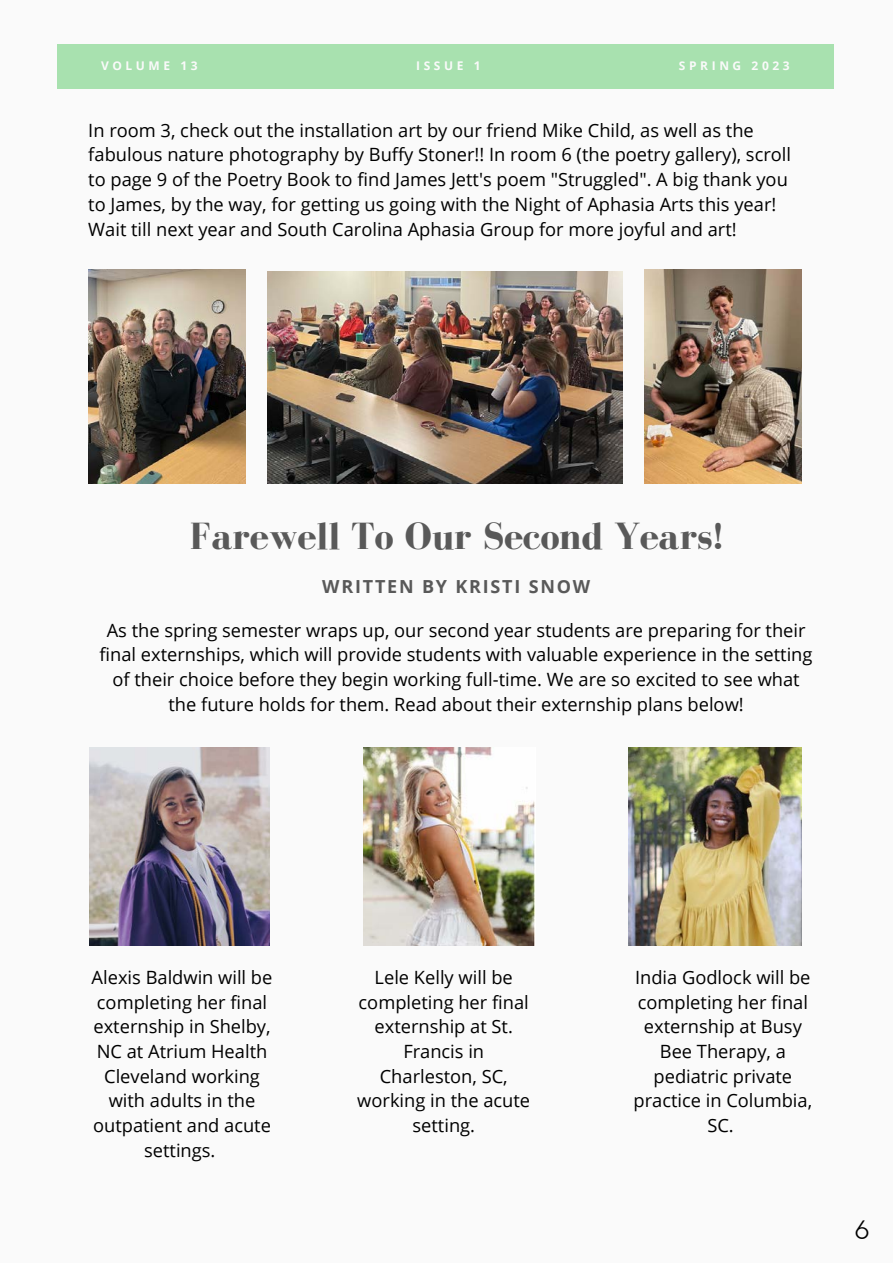
<style>
.page{position:relative;width:893px;height:1264px;background:#fff}
.page>*{position:absolute;margin:0;border:0;box-sizing:border-box;transform-origin:0 0}
.t1{font:700 39px "Bodoni FLF";color:#595959}
.t2{font:300 30px "Aceh";color:#000}
.t3{font:18.3px/24.8px "Open Sans";color:#000;text-align:center}
.t4{font:700 18px "Open Sans";letter-spacing:.1em;color:#595959}
.t5{font:700 12px "Open Sans";letter-spacing:.3em;color:#fafafa}
</style>
<div class="page">
<div style="left:0;top:0;width:892px;height:1262px;background:#fafafa"></div>
<div style="left:58px;top:44px;width:775px;height:45px;background:#a8e1af"></div>
<img style="left:644px;top:270px;width:157px;height:213px">
<img style="left:268px;top:271px;width:354px;height:213px">
<img style="left:88px;top:270px;width:158px;height:213px">
<img style="left:89px;top:747px;width:180px;height:198px">
<img style="left:628px;top:747px;width:173px;height:198px">
<img style="left:363px;top:747px;width:172px;height:198px">
<p class="t5" style="left:101px;top:57px;width:98px">VOLUME 13</p>
<p class="t5" style="left:416px;top:57px;width:66px">ISSUE 1</p>
<p class="t5" style="left:679px;top:57px;width:112px">SPRING 2023</p>
<p class="t3" style="left:88px;top:117px;width:704px;text-align:left">In room 3, check out the installation art by our friend Mike Child, as well as the fabulous nature photography by Buffy Stoner!! In room 6 (the poetry gallery), scroll to page 9 of the Poetry Book to find James Jett's poem "Struggled". A big thank you to James, by the way, for getting us going with the Night of Aphasia Arts this year!<br>Wait till next year and South Carolina Aphasia Group for more joyful and art!</p>
<h1 class="t1" style="left:190px;top:515px;width:534px">Farewell To Our Second Years!</h1>
<p class="t4" style="left:322px;top:573px;width:269px">WRITTEN BY KRISTI SNOW</p>
<p class="t3" style="left:99px;top:617px;width:714px">As the spring semester wraps up, our second year students are preparing for their final externships, which will provide students with valuable experience in the setting of their choice before they begin working full-time. We are so excited to see what the future holds for them. Read about their externship plans below!</p>
<p class="t3" style="left:92px;top:964px;width:182px">Alexis Baldwin will be completing her final externship in Shelby,<br>NC at Atrium Health<br>Cleveland working with adults in the outpatient and acute settings.</p>
<p class="t3" style="left:633px;top:964px;width:180px">India Godlock will be completing her final externship at Busy<br>Bee Therapy, a pediatric private practice in Columbia,<br>SC.</p>
<p class="t3" style="left:357px;top:964px;width:174px">Lele Kelly will be completing her final externship at St.<br>Francis in<br>Charleston, SC, working in the acute setting.</p>
<h2 class="t2" style="left:854px;top:1216px;width:16px">6</h2>
</div>
